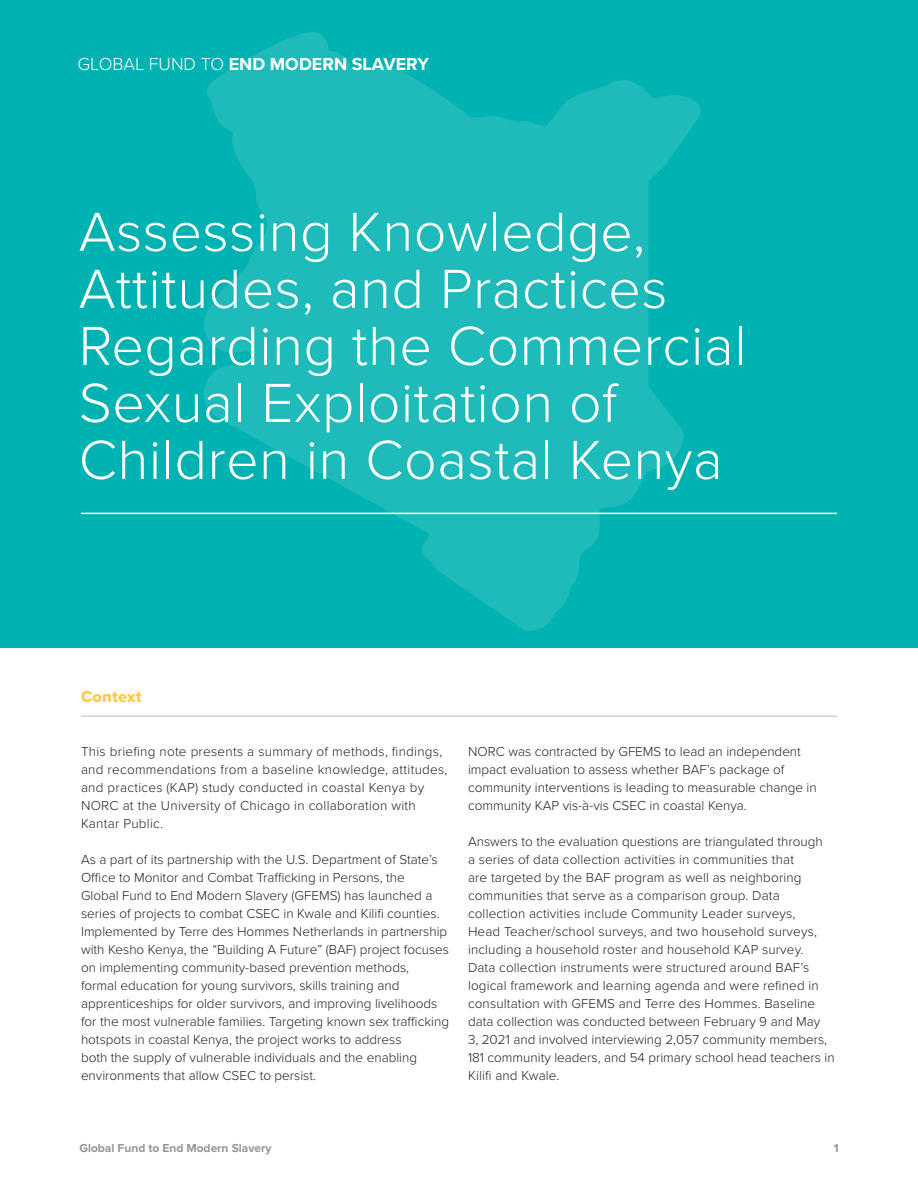
<style>
.page{position:relative;width:918px;height:1188px;background:#fff}
.page>*{position:absolute;margin:0;border:0;box-sizing:border-box;transform-origin:0 0}
.Section_Header_-_Tit{font:300 57px/57px "Proxima Nova";letter-spacing:.01em;color:#fff}
.Eyebrow{font:700 18px "Proxima Nova";color:#fff}
.Subhead__Space_Below{font:16.5px "Proxima Nova Extrabld";letter-spacing:.01em;color:#ffc94f}
.Body_-_No_Indent{font:300 13.5px/18px "Proxima Nova";color:#231f20}
.Body_Copy_-_Space_Ab{font:300 13.5px/18px "Proxima Nova";letter-spacing:.02em;color:#231f20}
.t1{font:700 12px "Proxima Nova";color:#939598}
.s1{font-weight:300}
</style>
<div class="page">
<div style="left:0;top:0;width:918px;height:648px;background:#00b2b1"></div>
<hr style="left:81px;top:716px;width:756px;height:1px;background:#d1d2d4">
<svg style="left:202px;top:32px;width:499px;height:599px;fill:#1ebbba"></svg>
<hr style="left:81px;top:513px;width:756px;height:1px;background:#fff">
<p class="Eyebrow" style="left:78px;top:50px;width:353px"><span class="s1">GLOBAL FUND TO</span> END MODERN SLAVERY</p>
<p class="Section_Header_-_Tit" style="left:79px;top:200px;width:669px">Assessing Knowledge,<br>Attitudes, and Practices<br>Regarding the Commercial<br>Sexual Exploitation of<br>Children in Coastal Kenya</p>
<p class="Subhead__Space_Below" style="left:81px;top:684px;width:62px">Context</p>
<p class="Body_Copy_-_Space_Ab" style="left:81px;top:742px;width:368px">This briefing note presents a summary of methods, findings, and recommendations from a baseline knowledge, attitudes, and practices (KAP) study conducted in coastal Kenya by NORC at the University of Chicago in collaboration with Kantar Public.</p>
<p class="Body_-_No_Indent" style="left:81px;top:850px;width:370px">As a part of its partnership with the U.S. Department of State’s Office to Monitor and Combat Trafficking in Persons, the<br>Global Fund to End Modern Slavery (GFEMS) has launched a series of projects to combat CSEC in Kwale and Kilifi counties.<br>Implemented by Terre des Hommes Netherlands in partnership with Kesho Kenya, the “Building A Future” (BAF) project focuses on implementing community-based prevention methods,<br>formal education for young survivors, skills training and apprenticeships for older survivors, and improving livelihoods for the most vulnerable families. Targeting known sex trafficking hotspots in coastal Kenya, the project works to address<br>both the supply of vulnerable individuals and the enabling environments that allow CSEC to persist.</p>
<p class="Body_-_No_Indent" style="left:468px;top:742px;width:350px">NORC was contracted by GFEMS to lead an independent impact evaluation to assess whether BAF’s package of community interventions is leading to measurable change in community KAP vis-à-vis CSEC in coastal Kenya.</p>
<p class="Body_-_No_Indent" style="left:468px;top:832px;width:368px">Answers to the evaluation questions are triangulated through<br>a series of data collection activities in communities that<br>are targeted by the BAF program as well as neighboring communities that serve as a comparison group. Data collection activities include Community Leader surveys,<br>Head Teacher/school surveys, and two household surveys, including a household roster and household KAP survey.<br>Data collection instruments were structured around BAF’s logical framework and learning agenda and were refined in consultation with GFEMS and Terre des Hommes. Baseline data collection was conducted between February 9 and May<br>3, 2021 and involved interviewing 2,057 community members, 181 community leaders, and 54 primary school head teachers in Kilifi and Kwale.</p>
<p class="t1" style="left:79px;top:1139px;width:194px">Global Fund to End Modern Slavery</p>
<p class="t1" style="left:834px;top:1139px;width:6px">1</p>
</div>
